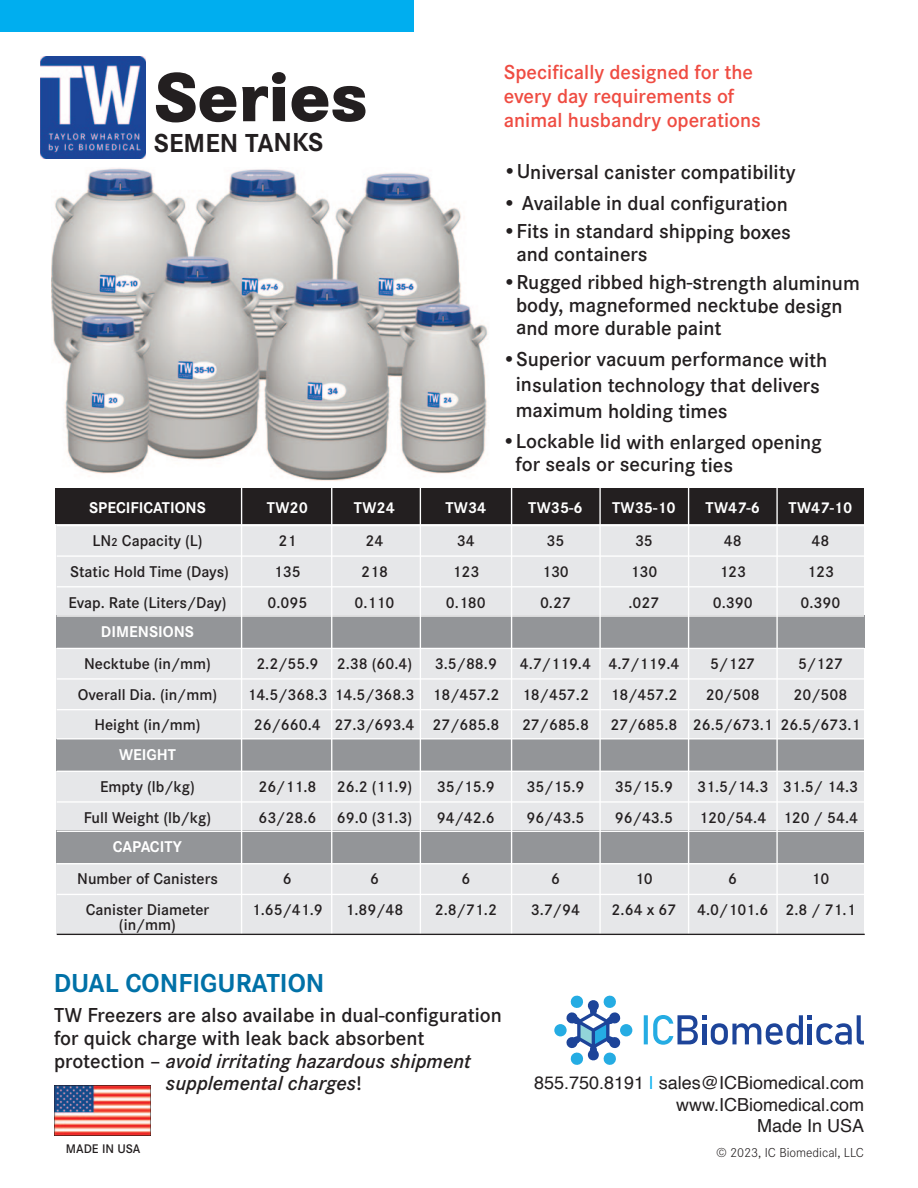
<style>
.page{position:relative;width:918px;height:1188px;background:#fff}
.page>*{position:absolute;margin:0;border:0;box-sizing:border-box;transform-origin:0 0}
.t1{font:800 72px "Corporate S";letter-spacing:-.005em;color:#231f20}
.t2{font:700 27px "Corporate S";color:#0071a7}
.t3{font:700 27px "Corporate S";color:#231f20}
.t4{font:600 21px/22.6px "Corporate S";letter-spacing:-.005em;color:#231f20}
.t5{font:600 21px/23.7px "Corporate S";color:#ef4c42}
.t6{font:italic 600 21px "Corporate S";color:#231f20}
.t7{font:18px/21.6px "Helvetica";color:#231f20;text-align:right}
.t8{font:600 16.2px "Corporate S";color:#231f20}
.t9{font:700 16.2px "Corporate S";color:#fff}
.t10{font:300 13.5px "Corporate S";color:#231f20}
.t11{font:600 12.9px "Corporate S";color:#231f20}
.s1{font-size:12.15px}
.s2{font-style:normal}
.s3{color:#00aeef}
</style>
<div class="page">
<div style="left:0;top:0;width:413px;height:31px;background:#00aeef"></div>
<div style="left:57px;top:496px;width:807px;height:438px;background:#e6e7e9"></div>
<div style="left:57px;top:615px;width:808px;height:33px;background:#939598"></div>
<div style="left:57px;top:739px;width:807px;height:32px;background:#939598"></div>
<div style="left:57px;top:830px;width:807px;height:33px;background:#939598"></div>
<div style="left:56px;top:488px;width:808px;height:36px;background:#231f20"></div>
<hr style="left:241px;top:483px;width:1px;height:605px;background:#fff">
<hr style="left:331px;top:486px;width:1px;height:604px;background:#fff">
<hr style="left:420px;top:488px;width:1px;height:604px;background:#fff">
<hr style="left:511px;top:485px;width:1px;height:604px;background:#fff">
<hr style="left:599px;top:485px;width:2px;height:604px;background:#fff">
<hr style="left:776px;top:485px;width:2px;height:604px;background:#fff">
<hr style="left:688px;top:485px;width:1px;height:604px;background:#fff">
<hr style="left:57px;top:525px;width:807px;height:1px;background:#fff">
<hr style="left:57px;top:555px;width:807px;height:2px;background:#fff">
<hr style="left:57px;top:586px;width:807px;height:1px;background:#fff">
<hr style="left:57px;top:615px;width:807px;height:2px;background:#fff">
<hr style="left:57px;top:648px;width:807px;height:1px;background:#fff">
<hr style="left:57px;top:678px;width:807px;height:2px;background:#fff">
<hr style="left:57px;top:709px;width:807px;height:1px;background:#fff">
<hr style="left:57px;top:738px;width:807px;height:1px;background:#fff">
<hr style="left:57px;top:771px;width:807px;height:1px;background:#fff">
<hr style="left:57px;top:801px;width:807px;height:2px;background:#fff">
<hr style="left:57px;top:831px;width:807px;height:1px;background:#fff">
<hr style="left:57px;top:863px;width:807px;height:1px;background:#fff">
<hr style="left:57px;top:894px;width:807px;height:1px;background:#fff">
<hr style="left:57px;top:934px;width:808px;height:1px;background:#231f20">
<div style="left:620px;top:1024px;width:12px;height:12px;background:#25ace3;border-radius:50%"></div>
<div style="left:554px;top:1024px;width:13px;height:12px;background:#25ace3;border-radius:50%"></div>
<svg style="left:566px;top:996px;width:55px;height:68px"></svg>
<svg style="left:644px;top:1015px;width:220px;height:30px"></svg>
<img style="left:54px;top:1086px;width:96px;height:50px">
<img style="left:52px;top:168px;width:437px;height:313px">
<img style="left:40px;top:56px;width:106px;height:102px">
<p class="t1" style="left:154px;top:39px;width:216px">Series</p>
<p class="t3" style="left:154px;top:134px;width:171px">SEMEN TANKS</p>
<p class="t5" style="left:504px;top:63px;width:259px">Specifically designed for the every day requirements of animal husbandry operations</p>
<p class="t4" style="left:503px;top:163px;width:295px">•Universal canister compatibility</p>
<p class="t4" style="left:503px;top:194px;width:287px">• Available in dual configuration</p>
<p class="t4" style="left:516px;top:222px;width:276px;text-indent:-14px">•Fits in standard shipping boxes and containers</p>
<p class="t4" style="left:516px;top:273px;width:345px;text-indent:-14px">•Rugged ribbed high-strength aluminum body, magneformed necktube design and more durable paint</p>
<p class="t4" style="left:516px;top:348px;width:313px;line-height:25.8px;text-indent:-14px">•Superior vacuum performance with insulation technology that delivers maximum holding times</p>
<p class="t4" style="left:516px;top:432px;width:308px;text-indent:-14px">•Lockable lid with enlarged opening for seals or securing ties</p>
<p class="t9" style="left:89px;top:502px;width:118px">SPECIFICATIONS</p>
<p class="t9" style="left:267px;top:502px;width:43px">TW20</p>
<p class="t9" style="left:354px;top:502px;width:43px">TW24</p>
<p class="t9" style="left:445px;top:502px;width:43px">TW34</p>
<p class="t9" style="left:528px;top:502px;width:56px">TW35-6</p>
<p class="t9" style="left:612px;top:502px;width:65px">TW35-10</p>
<p class="t9" style="left:706px;top:502px;width:56px">TW47-6</p>
<p class="t9" style="left:789px;top:502px;width:65px">TW47-10</p>
<p class="t8" style="left:92px;top:535px;width:112px">LN<span class="s1">2</span> Capacity (L)</p>
<p class="t8" style="left:278px;top:535px;width:19px">21</p>
<p class="t8" style="left:366px;top:535px;width:19px">24</p>
<p class="t8" style="left:457px;top:535px;width:19px">34</p>
<p class="t8" style="left:547px;top:535px;width:19px">35</p>
<p class="t8" style="left:635px;top:535px;width:19px">35</p>
<p class="t8" style="left:724px;top:535px;width:19px">48</p>
<p class="t8" style="left:812px;top:535px;width:19px">48</p>
<p class="t8" style="left:70px;top:566px;width:160px">Static Hold Time (Days)</p>
<p class="t8" style="left:274px;top:566px;width:28px">135</p>
<p class="t8" style="left:361px;top:566px;width:28px">218</p>
<p class="t8" style="left:453px;top:566px;width:28px">123</p>
<p class="t8" style="left:542px;top:566px;width:28px">130</p>
<p class="t8" style="left:631px;top:566px;width:28px">130</p>
<p class="t8" style="left:719px;top:566px;width:28px">123</p>
<p class="t8" style="left:807px;top:566px;width:28px">123</p>
<p class="t8" style="left:68px;top:597px;width:160px">Evap. Rate (Liters/Day)</p>
<p class="t8" style="left:267px;top:597px;width:41px">0.095</p>
<p class="t8" style="left:355px;top:597px;width:41px">0.110</p>
<p class="t8" style="left:446px;top:597px;width:41px">0.180</p>
<p class="t8" style="left:540px;top:597px;width:32px">0.27</p>
<p class="t8" style="left:629px;top:597px;width:32px">.027</p>
<p class="t8" style="left:713px;top:597px;width:41px">0.390</p>
<p class="t8" style="left:801px;top:597px;width:41px">0.390</p>
<p class="t9" style="left:101px;top:626px;width:95px">DIMENSIONS</p>
<p class="t8" style="left:84px;top:658px;width:128px">Necktube (in/mm)</p>
<p class="t8" style="left:256px;top:658px;width:157px">2.2/55.9 2.38 (60.4)</p>
<p class="t8" style="left:435px;top:658px;width:64px">3.5/88.9</p>
<p class="t8" style="left:520px;top:658px;width:161px">4.7/119.4 4.7/119.4</p>
<p class="t8" style="left:710px;top:658px;width:46px">5/127</p>
<p class="t8" style="left:798px;top:658px;width:46px">5/127</p>
<p class="t8" style="left:78px;top:689px;width:141px">Overall Dia. (in/mm)</p>
<p class="t8" style="left:247px;top:689px;width:254px">14.5/368.3 14.5/368.3 18/457.2</p>
<p class="t8" style="left:522px;top:689px;width:68px">18/457.2</p>
<p class="t8" style="left:611px;top:689px;width:68px">18/457.2</p>
<p class="t8" style="left:706px;top:689px;width:55px">20/508</p>
<p class="t8" style="left:794px;top:689px;width:55px">20/508</p>
<p class="t8" style="left:94px;top:719px;width:108px">Height (in/mm)</p>
<p class="t8" style="left:254px;top:719px;width:247px">26/660.4 27.3/693.4 27/685.8</p>
<p class="t8" style="left:522px;top:719px;width:68px">27/685.8</p>
<p class="t8" style="left:611px;top:719px;width:252px">27/685.8 26.5/673.1 26.5/673.1</p>
<p class="t9" style="left:119px;top:749px;width:58px">WEIGHT</p>
<p class="t8" style="left:100px;top:781px;width:96px">Empty (lb/kg)</p>
<p class="t8" style="left:258px;top:781px;width:60px">26/11.8</p>
<p class="t8" style="left:337px;top:781px;width:77px">26.2 (11.9)</p>
<p class="t8" style="left:437px;top:781px;width:60px">35/15.9</p>
<p class="t8" style="left:527px;top:781px;width:60px">35/15.9</p>
<p class="t8" style="left:615px;top:781px;width:60px">35/15.9</p>
<p class="t8" style="left:697px;top:781px;width:162px">31.5/14.3 31.5/ 14.3</p>
<p class="t8" style="left:84px;top:812px;width:129px">Full Weight (lb/kg)</p>
<p class="t8" style="left:258px;top:812px;width:60px">63/28.6</p>
<p class="t8" style="left:337px;top:812px;width:77px">69.0 (31.3)</p>
<p class="t8" style="left:437px;top:812px;width:60px">94/42.6</p>
<p class="t8" style="left:527px;top:812px;width:60px">96/43.5</p>
<p class="t8" style="left:615px;top:812px;width:60px">96/43.5</p>
<p class="t8" style="left:699px;top:812px;width:160px">120/54.4 120 / 54.4</p>
<p class="t9" style="left:113px;top:841px;width:71px">CAPACITY</p>
<p class="t8" style="left:77px;top:873px;width:142px">Number of Canisters</p>
<p class="t8" style="left:283px;top:873px;width:10px">6</p>
<p class="t8" style="left:370px;top:873px;width:10px">6</p>
<p class="t8" style="left:461px;top:873px;width:10px">6</p>
<p class="t8" style="left:551px;top:873px;width:10px">6</p>
<p class="t8" style="left:635px;top:873px;width:19px">10</p>
<p class="t8" style="left:728px;top:873px;width:10px">6</p>
<p class="t8" style="left:812px;top:873px;width:19px">10</p>
<p class="t8" style="left:86px;top:904px;width:125px">Canister Diameter</p>
<p class="t8" style="left:252px;top:904px;width:73px">1.65/41.9</p>
<p class="t8" style="left:346px;top:904px;width:60px">1.89/48</p>
<p class="t8" style="left:435px;top:904px;width:64px">2.8/71.2</p>
<p class="t8" style="left:531px;top:904px;width:51px">3.7/94</p>
<p class="t8" style="left:612px;top:904px;width:66px">2.64 x 67</p>
<p class="t8" style="left:697px;top:904px;width:160px">4.0/101.6 2.8 / 71.1</p>
<p class="t8" style="left:119px;top:919px;width:59px">(in/mm)</p>
<p class="t2" style="left:54px;top:974px;width:272px">DUAL CONFIGURATION</p>
<p class="t4" style="left:54px;top:1006px;width:450px">TW Freezers are also availabe in dual-configuration</p>
<p class="t4" style="left:54px;top:1029px;width:372px">for quick charge with leak back absorbent</p>
<p class="t6" style="left:54px;top:1053px;width:418px"><span class="s2">protection –</span> avoid irritating hazardous shipment</p>
<p class="t6" style="left:166px;top:1076px;width:197px">supplemental charges<span class="s2">!</span></p>
<p class="t11" style="left:66px;top:1145px;width:76px">MADE IN USA</p>
<p class="t7" style="left:534px;top:1073px;width:332px">855.750.8191 <span class="s3">|</span> sales@ICBiomedical.com www.ICBiomedical.com</p>
<p class="t7" style="left:757px;top:1117px;width:109px">Made In USA</p>
<p class="t10" style="left:716px;top:1144px;width:150px">© 2023, IC Biomedical, LLC</p>
</div>
